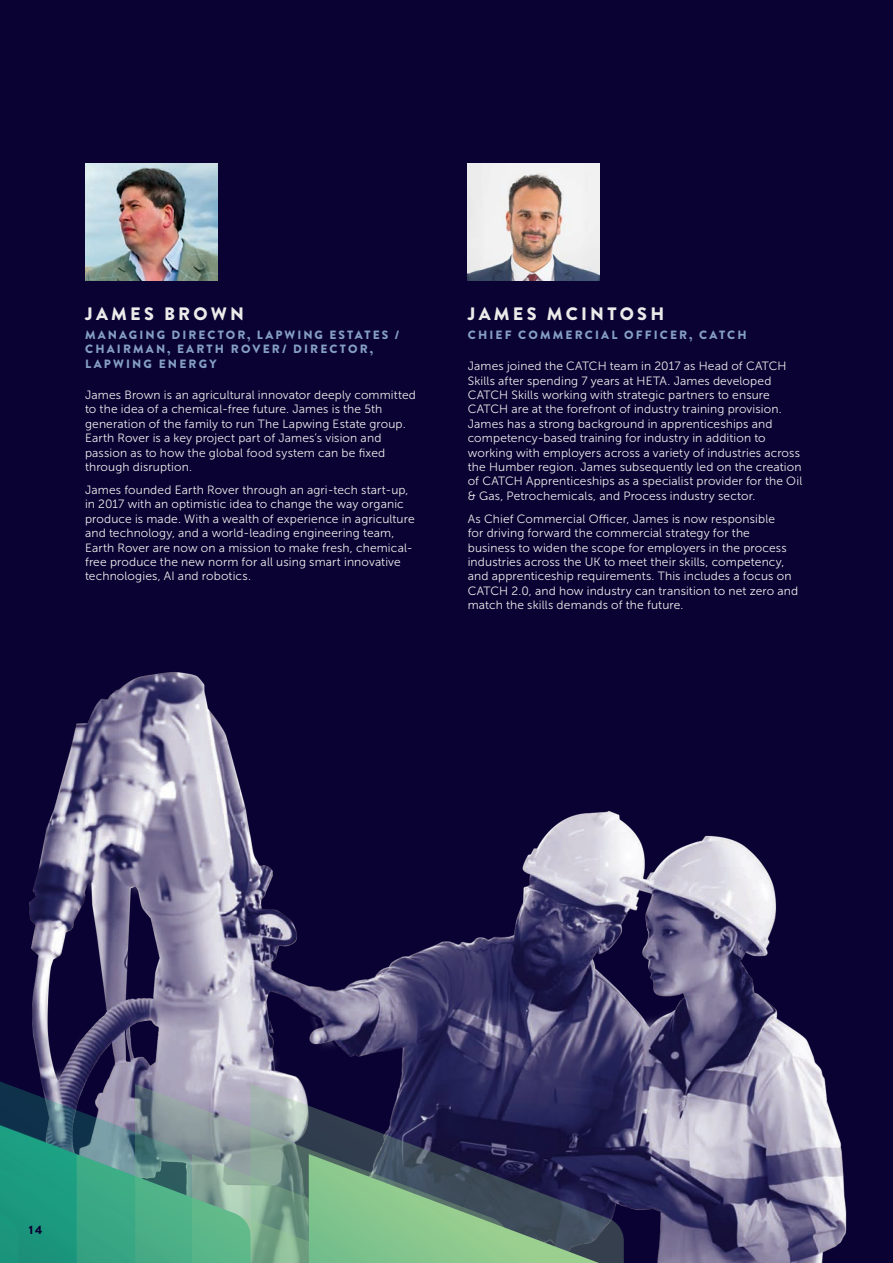
<style>
.page{position:relative;width:893px;height:1263px;background:#0a0233}
.page>*{position:absolute;margin:0;border:0;box-sizing:border-box;transform-origin:0 0}
.Expert_Name{font:900 18px "Brandon Grotesque";letter-spacing:.18em;color:#ebebea}
.Body__White{font:12px/14.4px "Museo Sans 300";letter-spacing:.01em;color:#edeeed}
.Expert_Name-2{font:900 12px/14.4px "Brandon Grotesque";letter-spacing:.18em;color:#859fc4}
.t1{font:900 12px "Brandon Grotesque";color:#0a0233}
</style>
<div class="page">
<img style="left:29px;top:672px;width:818px;height:591px">
<svg style="left:599px;top:1084px;width:25px;height:179px;background:#25254e"></svg>
<svg style="left:0;top:1042px;width:599px;height:221px;background:#507076"></svg>
<img style="left:85px;top:164px;width:132px;height:116px">
<img style="left:468px;top:164px;width:132px;height:116px">
<p class="Expert_Name" style="left:85px;top:301px;width:160px">JAMES BROWN</p>
<p class="Expert_Name-2" style="left:85px;top:328px;width:316px">MANAGING DIRECTOR, LAPWING ESTATES /<br>CHAIRMAN, EARTH ROVER/ DIRECTOR,<br>LAPWING ENERGY</p>
<p class="Body__White" style="left:85px;top:388px;width:332px">James Brown is an agricultural innovator deeply committed to the idea of a chemical-free future. James is the 5th generation of the family to run The Lapwing Estate group.<br>Earth Rover is a key project part of James’s vision and passion as to how the global food system can be fixed through disruption.</p>
<p class="Body__White" style="left:85px;top:483px;width:331px">James founded Earth Rover through an agri-tech start-up, in 2017 with an optimistic idea to change the way organic produce is made. With a wealth of experience in agriculture and technology, and a world-leading engineering team, Earth Rover are now on a mission to make fresh, chemical&shy;free produce the new norm for all using smart innovative technologies, AI and robotics.</p>
<p class="Expert_Name" style="left:468px;top:301px;width:198px">JAMES MCINTOSH</p>
<p class="Expert_Name-2" style="left:468px;top:328px;width:280px">CHIEF COMMERCIAL OFFICER, CATCH</p>
<p class="Body__White" style="left:468px;top:359px;width:336px">James joined the CATCH team in 2017 as Head of CATCH Skills after spending 7 years at HETA. James developed CATCH Skills working with strategic partners to ensure CATCH are at the forefront of industry training provision.<br>James has a strong background in apprenticeships and competency-based training for industry in addition to working with employers across a variety of industries across the Humber region. James subsequently led on the creation of CATCH Apprenticeships as a specialist provider for the Oil &amp; Gas, Petrochemicals, and Process industry sector.</p>
<p class="Body__White" style="left:468px;top:511px;width:332px">As Chief Commercial Officer, James is now responsible<br>for driving forward the commercial strategy for the business to widen the scope for employers in the process industries across the UK to meet their skills, competency, and apprenticeship requirements. This includes a focus on CATCH 2.0, and how industry can transition to net zero and match the skills demands of the future.</p>
<p class="t1" style="left:29px;top:1221px;width:15px">14</p>
</div>
